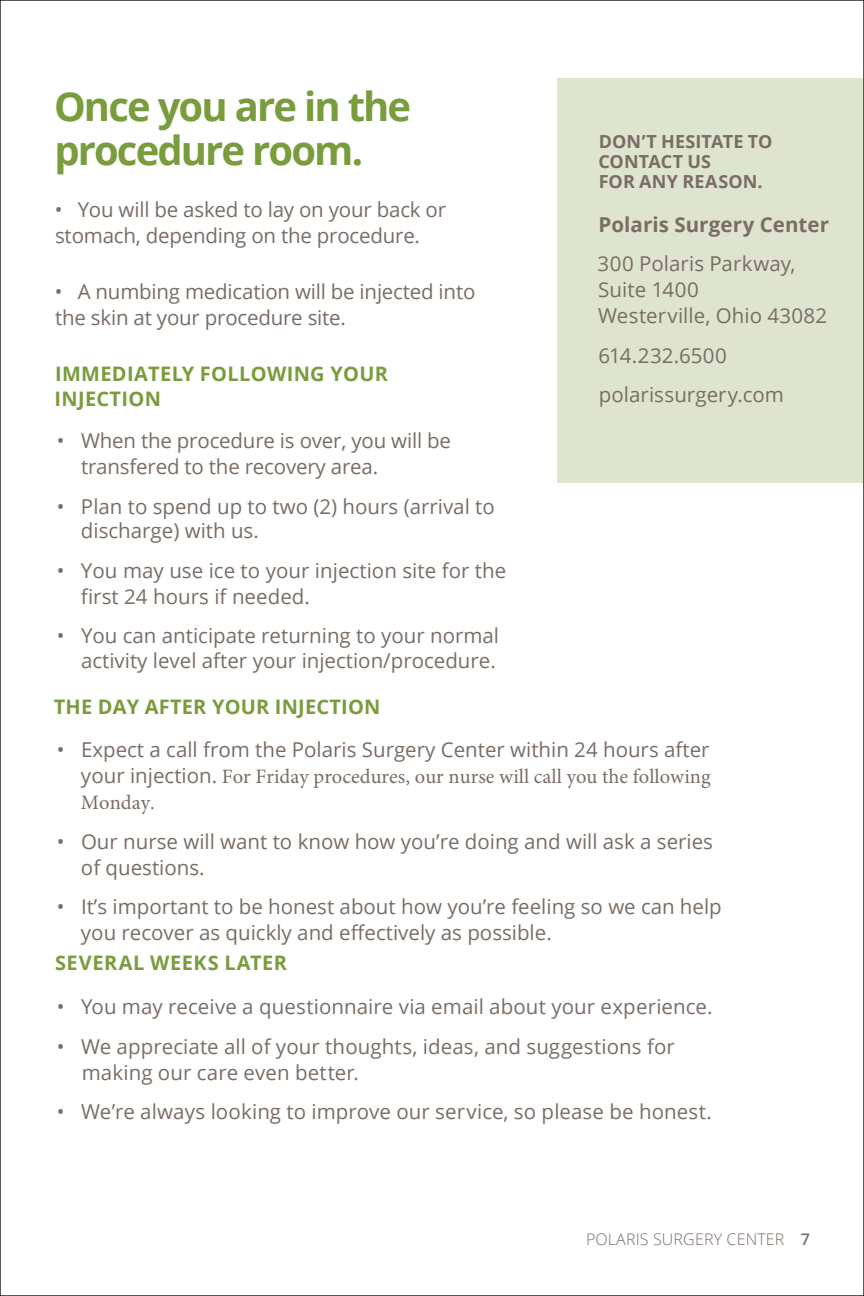
<style>
.page{position:relative;width:864px;height:1296px;background:#fff}
.page>*{position:absolute;margin:0;border:0;box-sizing:border-box;transform-origin:0 0}
.heads{font:700 40px/44px "Open Sans";letter-spacing:-.045em;color:#799c3d}
.checklist{font:20.4px/26px "Open Sans";color:#796d65}
.subhead_1{font:20.4px/26px "Open Sans";letter-spacing:-.01em;color:#796d65}
.body_2{font:20.4px/26px "Open Sans";letter-spacing:.005em;color:#796d65}
.body_2-2{font:700 20.4px/39.4px "Open Sans";letter-spacing:.005em;color:#796d65}
.subhead_1-2{font:700 20px/25.4px "Open Sans";letter-spacing:.015em;color:#799c3d}
.body_2-3{font:700 18px/20px "Open Sans";letter-spacing:.005em;color:#796d65}
.t1{font:300 16px "Open Sans";letter-spacing:.01em;color:#796d65}
.s1{font-family:"Minion Pro"}
.s2{font-weight:400}
.s3{font-weight:600}
</style>
<div class="page">
<div style="left:557px;top:78px;width:306px;height:405px;background:#dee4ce"></div>
<p class="heads" style="left:54px;top:84px;width:359px">Once you are in the procedure room.</p>
<p class="subhead_1" style="left:55px;top:196px;width:393px">• You will be asked to lay on your back or stomach, depending on the procedure.</p>
<p class="subhead_1" style="left:55px;top:278px;width:422px">• A numbing medication will be injected into the skin at your procedure site.</p>
<p class="subhead_1-2" style="left:55px;top:360px;width:335px">IMMEDIATELY FOLLOWING YOUR<br>INJECTION</p>
<p class="checklist" style="left:81px;top:427px;width:372px;text-indent:-24px">• When the procedure is over, you will be transfered to the recovery area.</p>
<p class="checklist" style="left:81px;top:493px;width:415px;line-height:24.6px;text-indent:-24px">• Plan to spend up to two (2) hours (arrival to discharge) with us.</p>
<p class="checklist" style="left:81px;top:557px;width:427px;text-indent:-24px">• You may use ice to your injection site for the first 24 hours if needed.</p>
<p class="checklist" style="left:57px;top:623px;width:444px;line-height:24.6px;text-align:right">• You can anticipate returning to your normal activity level after your injection/procedure.</p>
<p class="subhead_1-2" style="left:54px;top:693px;width:328px">THE DAY AFTER YOUR INJECTION</p>
<p class="checklist" style="left:81px;top:737px;width:631px;text-align:justify;text-indent:-24px">• Expect a call from the Polaris Surgery Center within 24 hours after your injection. <span class="s1">For Friday procedures, our nurse will call you the following Monday.</span></p>
<p class="checklist" style="left:81px;top:828px;width:634px;text-indent:-24px">• Our nurse will want to know how you’re doing and will ask a series of questions.</p>
<p class="checklist" style="left:81px;top:893px;width:642px;text-indent:-24px">• It’s important to be honest about how you’re feeling so we can help you recover as quickly and effectively as possible.</p>
<p class="subhead_1-2" style="left:55px;top:950px;width:233px">SEVERAL WEEKS LATER</p>
<p class="checklist" style="left:57px;top:993px;width:657px">• You may receive a questionnaire via email about your experience.</p>
<p class="checklist" style="left:82px;top:1033px;width:595px;text-indent:-25px">• We appreciate all of your thoughts, ideas, and suggestions for making our care even better.</p>
<p class="checklist" style="left:57px;top:1098px;width:657px">• We’re always looking to improve our service, so please be honest.</p>
<p class="body_2-3" style="left:598px;top:131px;width:176px">DON’T HESITATE TO<br>CONTACT US<br>FOR ANY REASON.</p>
<p class="body_2-2" style="left:598px;top:204px;width:233px">Polaris Surgery Center<br><span class="s2">300 Polaris Parkway,</span></p>
<p class="body_2" style="left:598px;top:276px;width:231px">Suite 1400<br>Westerville, Ohio 43082</p>
<p class="body_2" style="left:599px;top:335px;width:187px;line-height:39.6px">614.232.6500 polarissurgery.com</p>
<p class="t1" style="left:586px;top:1228px;width:225px">POLARIS SURGERY CENTER <span class="s3">7</span></p>
</div>
